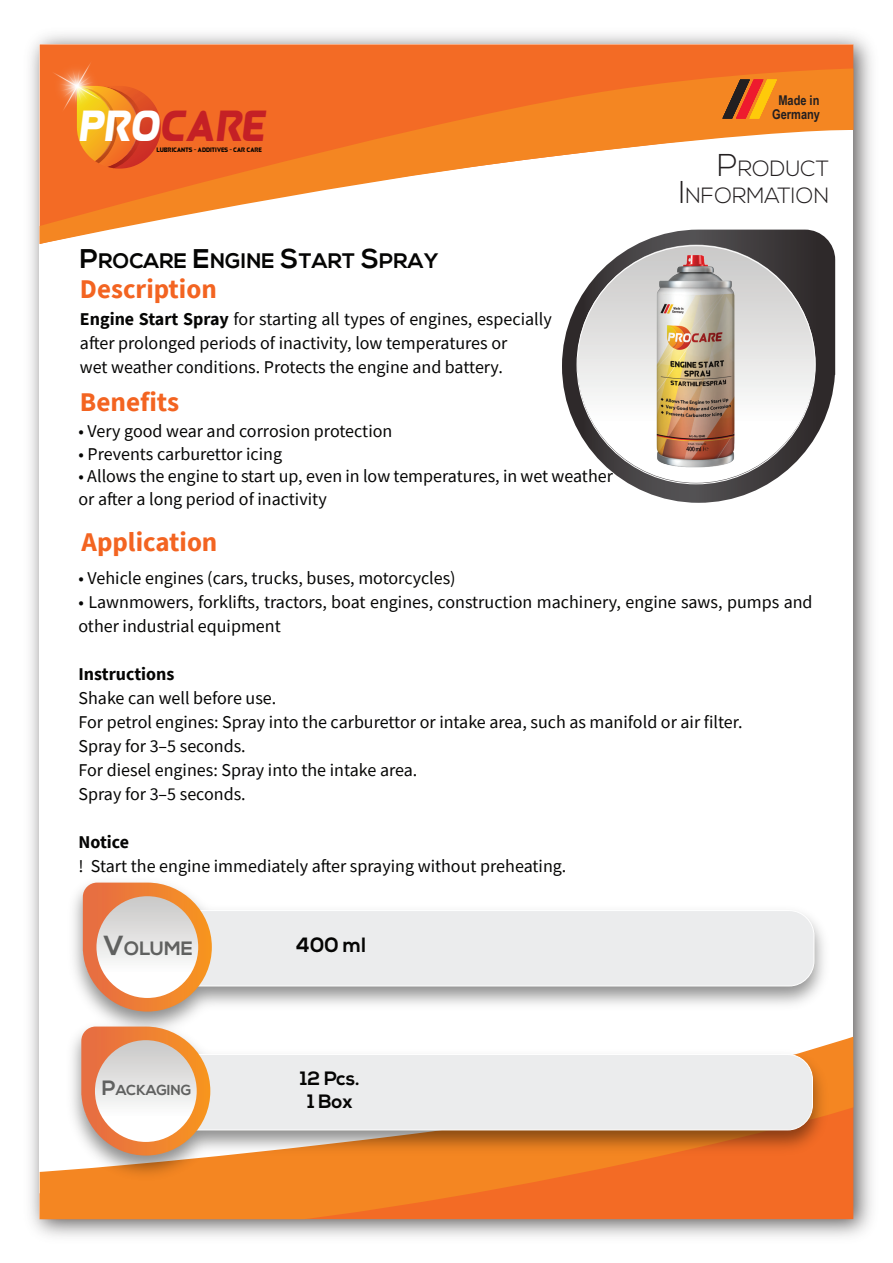
<style>
.page{position:relative;width:893px;height:1263px;background:#fff}
.page>*{position:absolute;margin:0;border:0;box-sizing:border-box;transform-origin:0 0}
.t1{font:italic 44.25px "Queenof Camelot";color:#c42025}
.t2{font:700 27px "Source Sans Pro";color:#f36421}
.t3{font:300 22.05px/27px "Nexa";color:#231f20;text-align:right}
.t4{font:700 21px "Nexa";letter-spacing:.01em;color:#050504}
.t5{font:700 20.7px "Nexa";color:#050504}
.t6{font:700 19.35px/23.1px "Nexa";color:#050504;text-align:center}
.t7{font:700 19.35px "Nexa";color:#606160}
.t8{font:18px/24px "Source Sans Pro";color:#050504}
.t9{font:700 18px "Source Sans Pro";color:#050504}
.t10{font:700 14.4px "Nexa";color:#606160}
.t11{font:700 13.5px/13.5px "Arial Narrow";color:#231f20;text-align:center}
.t12{font:6.6px "Queenof Camelot";color:#050504}
.s1{color:#fff}
.s2{font-size:27px}
.s3{font-weight:700}
.s4{font-size:31.5px}
.s5{font-size:27.6px}
.s6{font-size:20.7px}
</style>
<div class="page">
<img style="left:30px;top:34px;width:842px;height:1203px">
<div style="left:40px;top:44px;width:813px;height:1174px;background:#fff"></div>
<svg style="left:40px;top:1037px;width:813px;height:182px"></svg>
<div style="left:40px;top:44px;width:813px;height:25px;background:#f36b25"></div>
<svg style="left:40px;top:69px;width:813px;height:175px"></svg>
<svg style="left:77px;top:86px;width:84px;height:83px"></svg>
<img style="left:51px;top:56px;width:56px;height:61px">
<svg style="left:722px;top:80px;width:55px;height:38px"></svg>
<svg style="left:562px;top:230px;width:273px;height:273px"></svg>
<img style="left:60px;top:889px;width:775px;height:297px">
<div style="left:212px;top:910px;width:602px;height:76px;background:#ebeced"></div>
<svg style="left:83px;top:882px;width:129px;height:129px"></svg>
<div style="left:96px;top:896px;width:102px;height:102px;background:linear-gradient(to bottom,#cbc8c6,#fff);border-radius:51px"></div>
<div style="left:210px;top:1054px;width:603px;height:76px;background:#ebeced"></div>
<svg style="left:81px;top:1026px;width:129px;height:129px"></svg>
<div style="left:95px;top:1040px;width:102px;height:102px;background:linear-gradient(to bottom,#cbc8c6,#fff);border-radius:51px"></div>
<img style="left:579px;top:243px;width:234px;height:233px">
<h1 class="t1" style="left:80px;top:97px;width:188px"><span class="s1">PRO</span>CARE</h1>
<p class="t12" style="left:157px;top:146px;width:107px">LUBRICANTS - ADDITIVES - CAR CARE</p>
<p class="t4" style="left:80px;top:249px;width:360px"><span class="s2">P</span>ROCARE <span class="s2">E</span>NGINE <span class="s2">S</span>TART <span class="s2">S</span>PRAY</p>
<h2 class="t2" style="left:80px;top:271px;width:138px">Description</h2>
<p class="t8" style="left:80px;top:307px;width:473px"><span class="s3">Engine Start Spray</span> for starting all types of engines, especially after prolonged periods of inactivity, low temperatures or<br>wet weather conditions. Protects the engine and battery.</p>
<h2 class="t2" style="left:80px;top:384px;width:101px">Benefits</h2>
<p class="t8" style="left:79px;top:419px;width:315px">• Very good wear and corrosion protection</p>
<p class="t8" style="left:79px;top:442px;width:205px">• Prevents carburettor icing</p>
<p class="t8" style="left:79px;top:465px;width:536px;line-height:22.5px">• Allows the engine to start up, even in low temperatures, in wet weather or after a long period of inactivity</p>
<p class="t11" style="left:772px;top:93px;width:49px">Made in<br>Germany</p>
<p class="t3" style="left:679px;top:156px;width:152px"><span class="s4">P</span>RODUCT<br><span class="s4">I</span>NFORMATION</p>
<h2 class="t2" style="left:82px;top:524px;width:137px">Application</h2>
<p class="t8" style="left:79px;top:566px;width:379px">• Vehicle engines (cars, trucks, buses, motorcycles)</p>
<p class="t8" style="left:79px;top:590px;width:736px">• Lawnmowers, forklifts, tractors, boat engines, construction machinery, engine saws, pumps and other industrial equipment</p>
<p class="t9" style="left:79px;top:661px;width:97px">Instructions</p>
<p class="t8" style="left:79px;top:686px;width:666px">Shake can well before use.<br>For petrol engines: Spray into the carburettor or intake area, such as manifold or air filter.<br>Spray for 3–5 seconds.<br>For diesel engines: Spray into the intake area.<br>Spray for 3–5 seconds.</p>
<p class="t9" style="left:79px;top:829px;width:52px">Notice</p>
<p class="t8" style="left:79px;top:853px;width:489px">! Start the engine immediately after spraying without preheating.</p>
<p class="t7" style="left:103px;top:938px;width:91px"><span class="s5">V</span>OLUME</p>
<p class="t5" style="left:296px;top:933px;width:72px">400 ml</p>
<p class="t10" style="left:102px;top:1081px;width:91px"><span class="s6">P</span>ACKAGING</p>
<p class="t6" style="left:300px;top:1067px;width:61px">12 Pcs.<br>1 Box</p>
</div>
